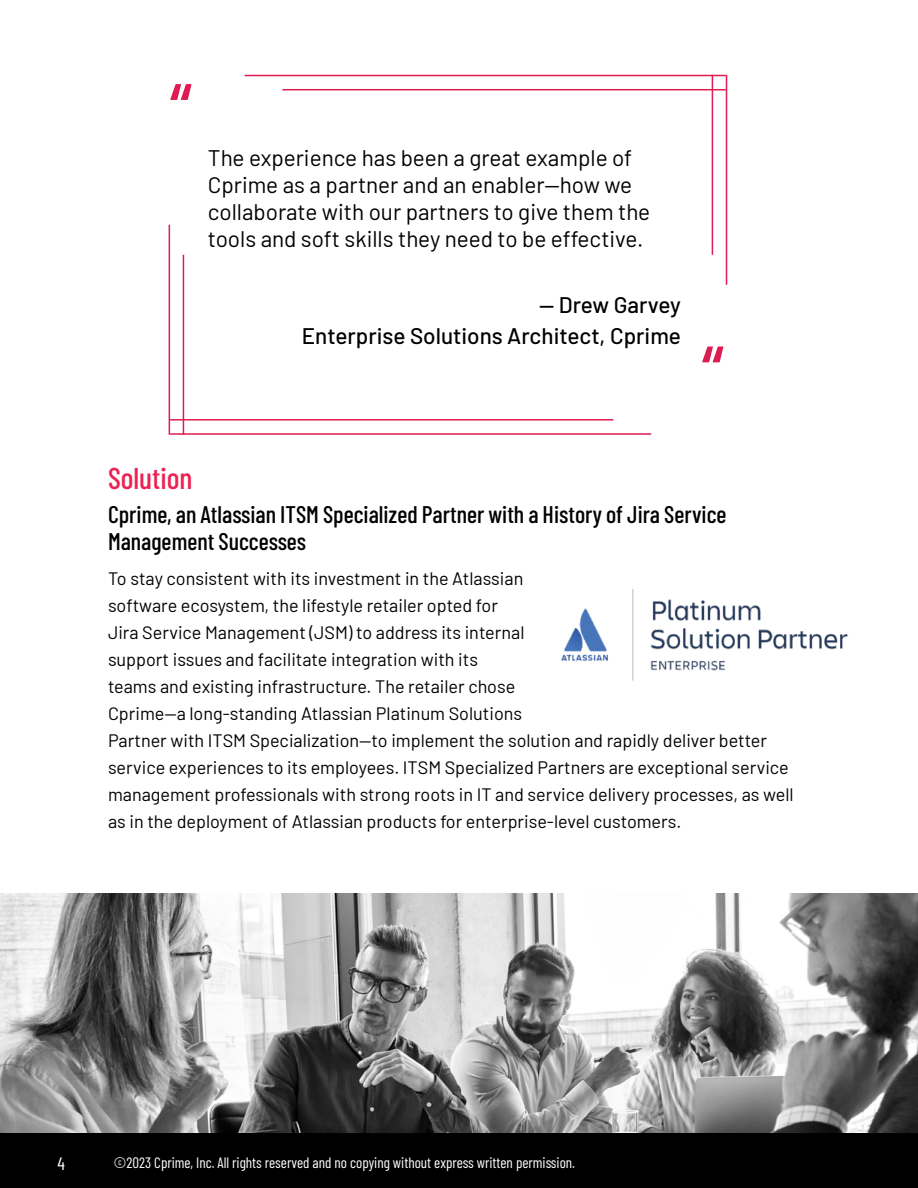
<style>
.page{position:relative;width:918px;height:1188px;background:#fff}
.page>*{position:absolute;margin:0;border:0;box-sizing:border-box;transform-origin:0 0}
.t1{font:500 75px "Barlow Condensed";color:#df1c52}
.t2{font:500 30px "Barlow Condensed";color:#eb2253}
.t3{font:500 24px/27px "Barlow Condensed";color:#000}
.t4{font:22.5px/27px "Barlow";color:#000}
.t5{font:500 22.5px/31.5px "Barlow";color:#000;text-align:right}
.t6{font:18px/27px "Barlow";color:#000}
.t7{font:18px "Barlow Condensed";color:#fff}
.t8{font:15px "Barlow Condensed";color:#fff}
</style>
<div class="page">
<hr style="left:245px;top:75px;width:481px;height:1px;background:#df1c52">
<hr style="left:282px;top:89px;width:444px;height:1px;background:#df1c52">
<hr style="left:726px;top:75px;width:1px;height:210px;background:#df1c52">
<hr style="left:712px;top:75px;width:1px;height:180px;background:#df1c52">
<hr style="left:170px;top:433px;width:481px;height:2px;background:#df1c52">
<hr style="left:170px;top:419px;width:443px;height:2px;background:#df1c52">
<hr style="left:169px;top:225px;width:1px;height:210px;background:#df1c52">
<hr style="left:183px;top:255px;width:1px;height:180px;background:#df1c52">
<img style="left:0;top:893px;width:918px;height:241px">
<div style="left:0;top:1134px;width:918px;height:54px;background:#000"></div>
<img style="left:561px;top:589px;width:287px;height:92px">
<h1 class="t1" style="left:170px;top:56px;width:23px">“</h1>
<p class="t4" style="left:208px;top:143px;width:444px">The experience has been a great example of Cprime as a partner and an enabler—how we collaborate with our partners to give them the tools and soft skills they need to be effective.</p>
<p class="t5" style="left:302px;top:287px;width:381px">— Drew Garvey<br>Enterprise Solutions Architect, Cprime</p>
<h1 class="t1" style="left:702px;top:319px;width:23px">“</h1>
<h2 class="t2" style="left:108px;top:457px;width:86px">Solution</h2>
<h3 class="t3" style="left:108px;top:499px;width:620px">Cprime, an Atlassian ITSM Specialized Partner with a History of Jira Service<br>Management Successes</h3>
<p class="t6" style="left:108px;top:564px;width:687px">To stay consistent with its investment in the Atlassian<br>software ecosystem, the lifestyle retailer opted for<br>Jira Service Management (JSM) to address its internal<br>support issues and facilitate integration with its<br>teams and existing infrastructure. The retailer chose<br>Cprime—a long-standing Atlassian Platinum Solutions<br>Partner with ITSM Specialization—to implement the solution and rapidly deliver better service experiences to its employees. ITSM Specialized Partners are exceptional service management professionals with strong roots in IT and service delivery processes, as well as in the deployment of Atlassian products for enterprise-level customers.</p>
<p class="t7" style="left:54px;top:1151px;width:9px">4</p>
<p class="t7" style="left:57px;top:1151px;width:9px">4</p>
<p class="t8" style="left:114px;top:1152px;width:462px">©2023 Cprime, Inc. All rights reserved and no copying without express written permission.</p>
</div>
